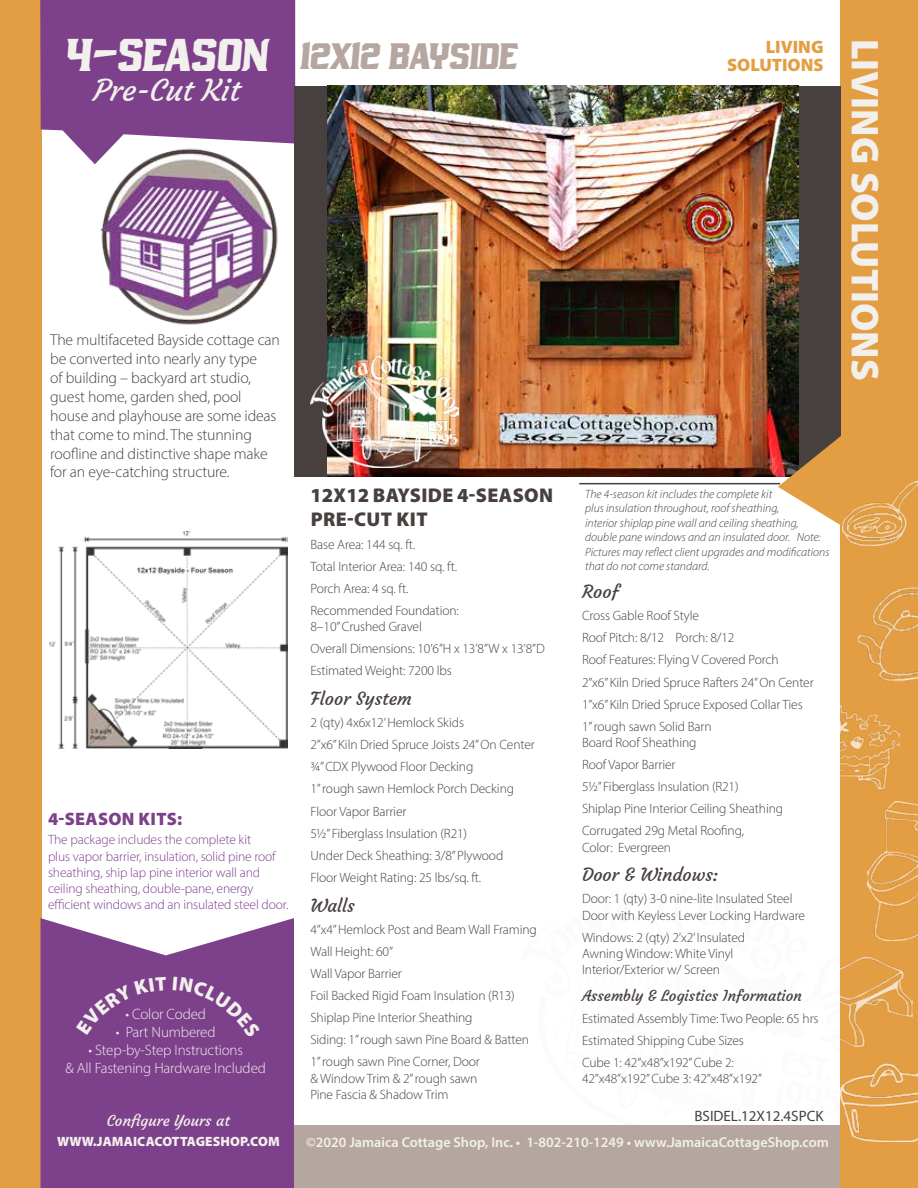
<style>
.page{position:relative;width:918px;height:1188px;background:#fff}
.page>*{position:absolute;margin:0;border:0;box-sizing:border-box;transform-origin:0 0}
.t1{font:45px "Rust";color:#f2f0ed}
.t2{font:900 39px "Myriad Pro";color:#f2f0ed}
.t3{font:36px "Rust";color:#b5a79f}
.t4{font:30px "Courgette";color:#f2f0ed}
.t5{font:900 19.95px/24px "Myriad Pro";letter-spacing:.02em;color:#47403e}
.t6{font:18px "Courgette";color:#47403e}
.t7{font:900 18px/18px "Myriad Pro";color:#e39e43;text-align:right}
.t8{font:900 18px "Myriad Pro";letter-spacing:.02em;color:#7d408a}
.t9{font:300 15.75px/18.9px "Myriad Pro";letter-spacing:-.01em;color:#47403e}
.t10{font:300 15px/18px "Myriad Pro";letter-spacing:-.01em;color:#f2f0ed;text-align:center}
.t11{font:15px "Courgette";color:#47403e}
.t12{font:15px "Myriad Pro";color:#47403e}
.t13{font:15px "Courgette";color:#f2f0ed}
.t14{font:600 14.25px "Myriad Pro";color:#f2f0ed}
.t15{font:300 13.5px/22.2px "Myriad Pro";letter-spacing:-.01em;color:#47403e}
.t16{font:300 13.5px/16.2px "Myriad Pro";letter-spacing:-.01em;color:#7d408a}
.t17{font:900 13.5px "Myriad Pro";letter-spacing:.01em;color:#f2f0ed}
.t18{font:italic 300 12px/14.4px "Myriad Pro";color:#47403e}
</style>
<div class="page">
<div style="left:294px;top:1125px;width:546px;height:63px;background:#b5a79f"></div>
<div style="left:0;top:0;width:41px;height:1188px;background:#e39e43"></div>
<div style="left:840px;top:0;width:78px;height:1188px;background:#e39e43"></div>
<img style="left:840px;top:706px;width:59px;height:83px">
<img style="left:842px;top:482px;width:76px;height:64px">
<img style="left:841px;top:1063px;width:77px;height:79px">
<img style="left:840px;top:958px;width:72px;height:89px">
<img style="left:857px;top:586px;width:61px;height:96px">
<img style="left:868px;top:801px;width:50px;height:139px">
<img style="left:94px;top:164px;width:184px;height:161px">
<svg style="left:40px;top:918px;width:254px;height:270px;background:#874f93"></svg>
<svg style="left:40px;top:0;width:255px;height:164px;background:#8e5997"></svg>
<img style="left:50px;top:532px;width:237px;height:216px">
<div style="left:294px;top:86px;width:547px;height:391px;background:#47403e"></div>
<img style="left:327px;top:86px;width:471px;height:391px">
<hr style="left:579px;top:483px;width:201px;height:1px;background:#47403e">
<img style="left:310px;top:356px;width:148px;height:112px">
<svg style="left:778px;top:435px;width:63px;height:90px"></svg>
<div style="left:76px;top:976px;width:91px;height:59px;background:#7d408a"></div>
<div style="left:173px;top:977px;width:87px;height:60px;background:#7d408a"></div>
<h1 class="t1" style="left:65px;top:34px;width:204px">4-SEASON</h1>
<h3 class="t4" style="left:93px;top:71px;width:149px">Pre-Cut Kit</h3>
<p class="t9" style="left:50px;top:330px;width:231px">The multifaceted Bayside cottage can be converted into nearly any type<br>of building – backyard art studio, guest home, garden shed, pool house and playhouse are some ideas that come to mind. The stunning roofline and distinctive shape make for an eye-catching structure.</p>
<h3 class="t8" style="left:48px;top:807px;width:136px">4-SEASON KITS:</h3>
<p class="t16" style="left:48px;top:832px;width:242px">The package includes the complete kit<br>plus vapor barrier, insulation, solid pine roof sheathing, ship lap pine interior wall and ceiling sheathing, double-pane, energy efficient windows and an insulated steel door.</p>
<p class="t10" style="left:125px;top:1005px;width:82px">• Color Coded</p>
<p class="t10" style="left:116px;top:1023px;width:101px">• Part Numbered</p>
<p class="t10" style="left:66px;top:1041px;width:202px">• Step-by-Step Instructions<br>&amp; All Fastening Hardware Included</p>
<p class="t13" style="left:107px;top:1112px;width:124px">Configure Yours at</p>
<p class="t17" style="left:57px;top:1132px;width:224px">WWW.JAMAICACOTTAGESHOP.COM</p>
<h3 class="t3" style="left:300px;top:39px;width:218px">12X12 BAYSIDE</h3>
<h3 class="t7" style="left:727px;top:37px;width:98px">LIVING<br>SOLUTIONS</h3>
<h2 class="t2" style="left:891px;top:39px;width:343px;rotate:90deg">LIVING SOLUTIONS</h2>
<h3 class="t5" style="left:310px;top:483px;width:244px">12X12 BAYSIDE 4-SEASON<br>PRE-CUT KIT</h3>
<p class="t15" style="left:310px;top:533px;width:150px">Base Area: 144 sq. ft.<br>Total Interior Area: 140 sq. ft.<br>Porch Area: 4 sq. ft.<br>Recommended Foundation:</p>
<p class="t15" style="left:310px;top:615px;width:236px">8–10” Crushed Gravel<br>Overall Dimensions: 10’6”H x 13’8”W x 13’8”D<br>Estimated Weight: 7200 lbs</p>
<h3 class="t6" style="left:310px;top:687px;width:103px">Floor System</h3>
<p class="t15" style="left:310px;top:711px;width:226px">2 (qty) 4x6x12’ Hemlock Skids<br>2”x6” Kiln Dried Spruce Joists 24” On Center ¾” CDX Plywood Floor Decking<br>1” rough sawn Hemlock Porch Decking<br>Floor Vapor Barrier<br>5½” Fiberglass Insulation (R21)<br>Under Deck Sheathing: 3/8” Plywood<br>Floor Weight Rating: 25 lbs/sq. ft.</p>
<h3 class="t6" style="left:310px;top:894px;width:46px">Walls</h3>
<p class="t15" style="left:310px;top:918px;width:228px">4”x4” Hemlock Post and Beam Wall Framing<br>Wall Height: 60”<br>Wall Vapor Barrier<br>Foil Backed Rigid Foam Insulation (R13)<br>Shiplap Pine Interior Sheathing<br>Siding: 1” rough sawn Pine Board &amp; Batten<br>1” rough sawn Pine Corner, Door</p>
<p class="t15" style="left:310px;top:1070px;width:168px;line-height:16.2px">&amp; Window Trim &amp; 2” rough sawn<br>Pine Fascia &amp; Shadow Trim</p>
<p class="t18" style="left:585px;top:487px;width:246px">The 4-season kit includes the complete kit<br>plus insulation throughout, roof sheathing,<br>interior shiplap pine wall and ceiling sheathing, double pane windows and an insulated door. Note:<br>Pictures may reflect client upgrades and modifications that do not come standard.</p>
<h3 class="t6" style="left:582px;top:580px;width:38px">Roof</h3>
<p class="t15" style="left:582px;top:604px;width:233px">Cross Gable Roof Style<br>Roof Pitch: 8/12 Porch: 8/12<br>Roof Features: Flying V Covered Porch<br>2”x6” Kiln Dried Spruce Rafters 24” On Center 1”x6” Kiln Dried Spruce Exposed Collar Ties 1” rough sawn Solid Barn</p>
<p class="t15" style="left:582px;top:731px;width:203px">Board Roof Sheathing<br>Roof Vapor Barrier<br>5½” Fiberglass Insulation (R21)<br>Shiplap Pine Interior Ceiling Sheathing<br>Corrugated 29g Metal Roofing,</p>
<p class="t15" style="left:582px;top:836px;width:91px">Color: Evergreen</p>
<h3 class="t6" style="left:582px;top:864px;width:138px">Door &amp; Windows:</h3>
<p class="t15" style="left:582px;top:891px;width:225px;line-height:16.2px">Door: 1 (qty) 3-0 nine-lite Insulated Steel<br>Door with Keyless Lever Locking Hardware</p>
<p class="t15" style="left:582px;top:929px;width:165px;line-height:16.2px">Windows: 2 (qty) 2’x2’ Insulated<br>Awning Window: White Vinyl<br>Interior/Exterior w/ Screen</p>
<p class="t11" style="left:582px;top:986px;width:222px">Assembly &amp; Logistics Information</p>
<p class="t15" style="left:582px;top:1007px;width:238px">Estimated Assembly Time: Two People: 65 hrs<br>Estimated Shipping Cube Sizes<br>Cube 1: 42”x48”x192” Cube 2:</p>
<p class="t15" style="left:582px;top:1068px;width:182px">42”x48”x192” Cube 3: 42”x48”x192”</p>
<p class="t12" style="left:694px;top:1106px;width:131px">BSIDEL.12X12.4SPCK</p>
<p class="t14" style="left:306px;top:1133px;width:524px">©2020 Jamaica Cottage Shop, Inc. • 1-802-210-1249 • www.JamaicaCottageShop.com</p>
</div>
